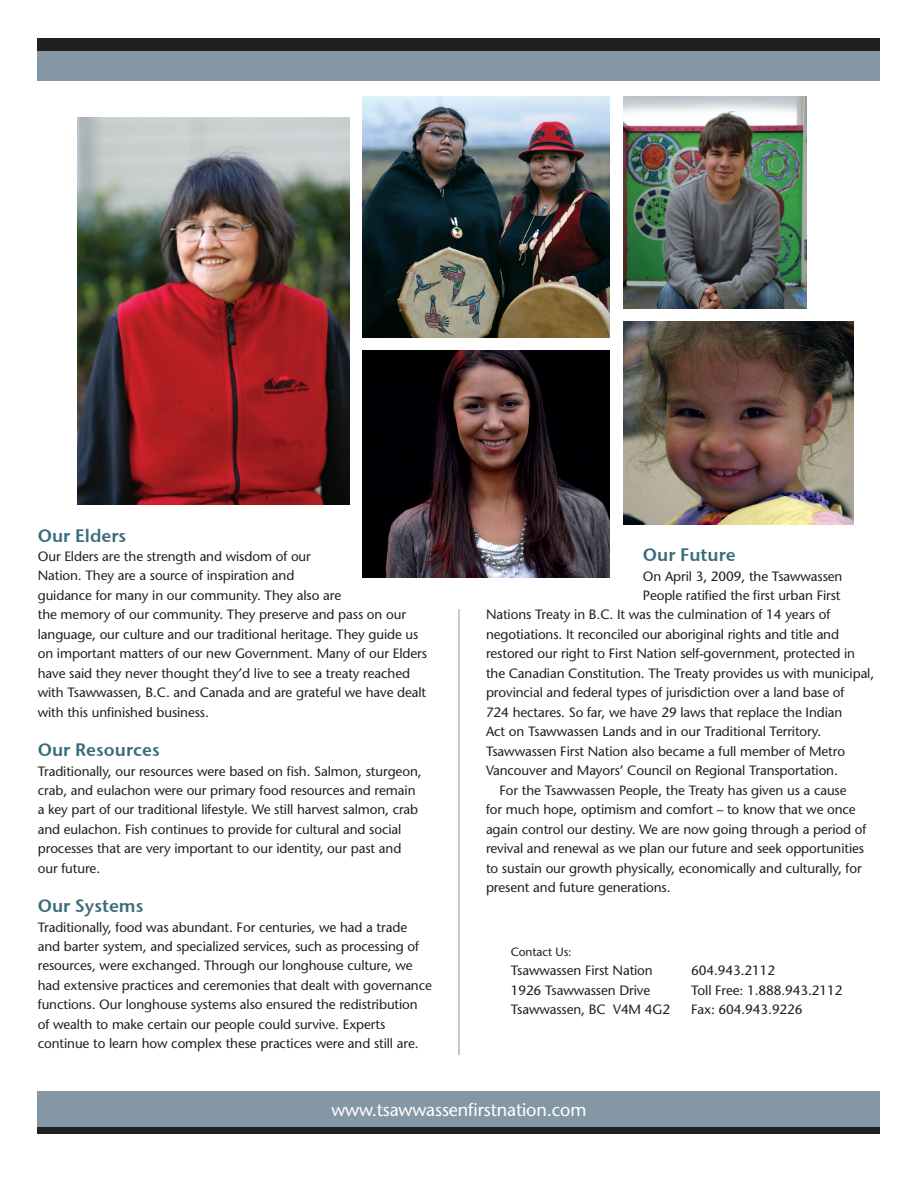
<style>
.page{position:relative;width:918px;height:1188px;background:#fff}
.page>*{position:absolute;margin:0;border:0;box-sizing:border-box;transform-origin:0 0}
.t1{font:18px "Stone Sans Sem ITCTT Semi";color:#3b6c7b}
.t2{font:18px "Stone Sans";letter-spacing:-.01em;color:#fff}
.t3{font:13.5px/19.5px "Stone Sans";letter-spacing:-.01em;color:#231f20}
.t4{font:12px "Stone Sans";letter-spacing:-.01em;color:#231f20}
</style>
<div class="page">
<img style="left:78px;top:118px;width:271px;height:386px">
<img style="left:363px;top:351px;width:246px;height:226px">
<img style="left:623px;top:322px;width:231px;height:202px">
<img style="left:623px;top:97px;width:183px;height:211px">
<img style="left:363px;top:97px;width:246px;height:241px">
<hr style="left:459px;top:609px;width:1px;height:446px;background:#8398a4">
<div style="left:38px;top:1091px;width:842px;height:37px;background:#8398a4"></div>
<div style="left:38px;top:1128px;width:842px;height:6px;background:#231f20"></div>
<div style="left:38px;top:51px;width:842px;height:30px;background:#8398a4"></div>
<div style="left:38px;top:38px;width:842px;height:13px;background:#231f20"></div>
<h1 class="t1" style="left:38px;top:520px;width:90px">Our Elders</h1>
<p class="t3" style="left:38px;top:547px;width:391px">Our Elders are the strength and wisdom of our<br>Nation. They are a source of inspiration and<br>guidance for many in our community. They also are<br>the memory of our community. They preserve and pass on our language, our culture and our traditional heritage. They guide us on important matters of our new Government. Many of our Elders have said they never thought they’d live to see a treaty reached with Tsawwassen, B.C. and Canada and are grateful we have dealt with this unfinished business.</p>
<h1 class="t1" style="left:38px;top:735px;width:124px">Our Resources</h1>
<p class="t3" style="left:38px;top:761px;width:385px">Traditionally, our resources were based on fish. Salmon, sturgeon, crab, and eulachon were our primary food resources and remain a key part of our traditional lifestyle. We still harvest salmon, crab and eulachon. Fish continues to provide for cultural and social processes that are very important to our identity, our past and our future.</p>
<h1 class="t1" style="left:38px;top:891px;width:107px">Our Systems</h1>
<p class="t3" style="left:38px;top:917px;width:396px">Traditionally, food was abundant. For centuries, we had a trade and barter system, and specialized services, such as processing of resources, were exchanged. Through our longhouse culture, we had extensive practices and ceremonies that dealt with governance functions. Our longhouse systems also ensured the redistribution of wealth to make certain our people could survive. Experts continue to learn how complex these practices were and still are.</p>
<h1 class="t1" style="left:643px;top:540px;width:94px">Our Future</h1>
<p class="t3" style="left:643px;top:566px;width:201px">On April 3, 2009, the Tsawwassen</p>
<p class="t3" style="left:643px;top:586px;width:199px">People ratified the first urban First</p>
<p class="t3" style="left:486px;top:605px;width:346px">Nations Treaty in B.C. It was the culmination of 14 years of</p>
<p class="t3" style="left:486px;top:625px;width:355px">negotiations. It reconciled our aboriginal rights and title and</p>
<p class="t3" style="left:486px;top:644px;width:371px">restored our right to First Nation self-government, protected in</p>
<p class="t3" style="left:486px;top:664px;width:390px">the Canadian Constitution. The Treaty provides us with municipal,</p>
<p class="t3" style="left:486px;top:683px;width:360px">provincial and federal types of jurisdiction over a land base of</p>
<p class="t3" style="left:486px;top:703px;width:358px">724 hectares. So far, we have 29 laws that replace the Indian</p>
<p class="t3" style="left:486px;top:722px;width:337px">Act on Tsawwassen Lands and in our Traditional Territory.</p>
<p class="t3" style="left:486px;top:742px;width:361px">Tsawwassen First Nation also became a full member of Metro</p>
<p class="t3" style="left:486px;top:761px;width:353px">Vancouver and Mayors’ Council on Regional Transportation.</p>
<p class="t3" style="left:500px;top:781px;width:349px">For the Tsawwassen People, the Treaty has given us a cause</p>
<p class="t3" style="left:486px;top:800px;width:371px">for much hope, optimism and comfort – to know that we once</p>
<p class="t3" style="left:486px;top:819px;width:382px">again control our destiny. We are now going through a period of</p>
<p class="t3" style="left:486px;top:839px;width:380px">revival and renewal as we plan our future and seek opportunities</p>
<p class="t3" style="left:486px;top:858px;width:377px">to sustain our growth physically, economically and culturally, for</p>
<p class="t3" style="left:486px;top:878px;width:186px">present and future generations.</p>
<p class="t4" style="left:511px;top:945px;width:63px">Contact Us:</p>
<p class="t3" style="left:511px;top:961px;width:161px">Tsawwassen First Nation<br>1926 Tsawwassen Drive<br>Tsawwassen, BC V4M 4G2</p>
<p class="t3" style="left:691px;top:961px;width:153px">604.943.2112<br>Toll Free: 1.888.943.2112<br>Fax: 604.943.9226</p>
<h1 class="t2" style="left:331px;top:1099px;width:257px">www.tsawwassenfirstnation.com</h1>
</div>
